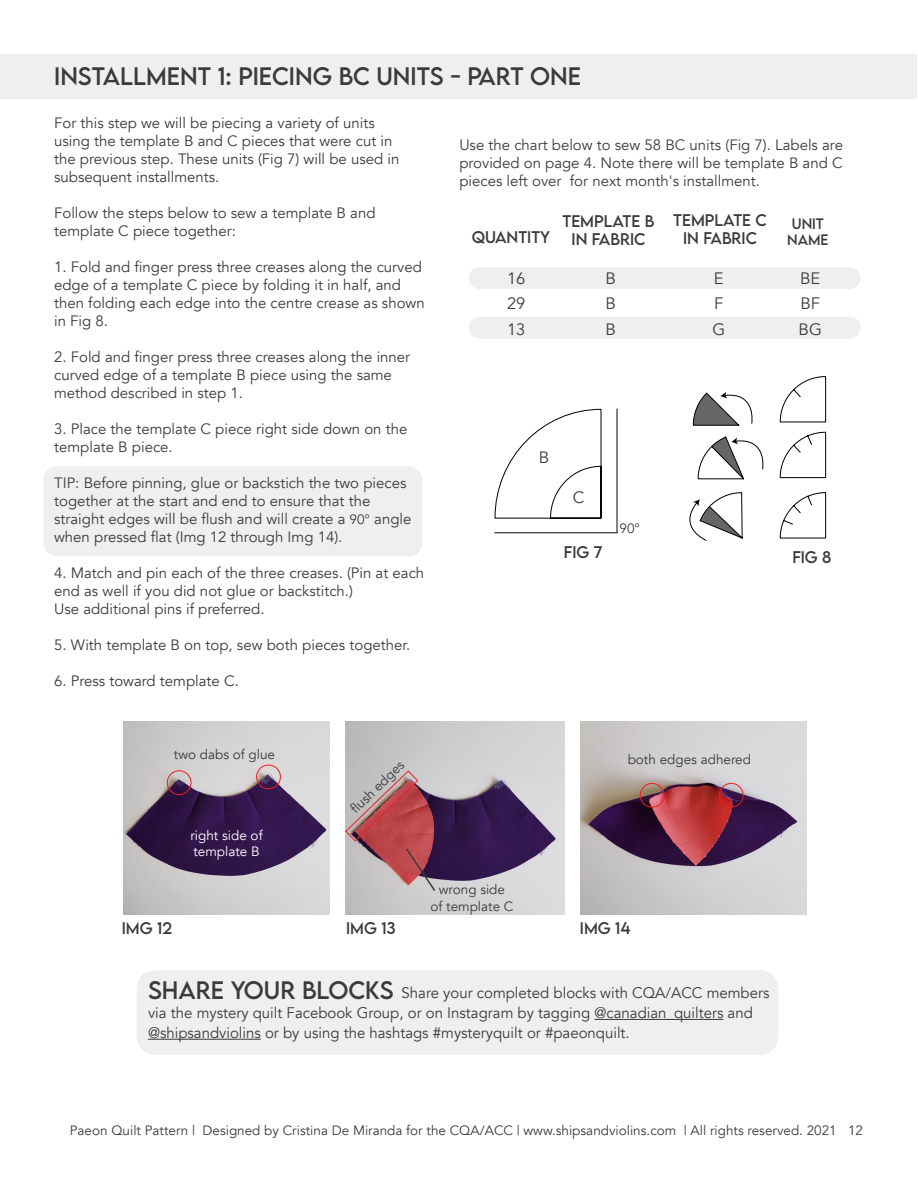
<style>
.page{position:relative;width:918px;height:1188px;background:#fff}
.page>*{position:absolute;margin:0;border:0;box-sizing:border-box;transform-origin:0 0}
.t1{font:22.5px "LEMONMILK";color:#3a3b3b}
.t2{font:16.5px "Avenir";color:#3a3b3b}
.t3{font:15.3px "Avenir";color:#3a3b3b}
.t4{font:15px/18px "Avenir";color:#3a3b3c}
.t5{font:15px/18px "Avenir";color:#3a3b3b;text-align:justify}
.t6{font:15px/18px "LEMONMILK";color:#3a3b3b}
.t7{font:13.5px "Avenir";color:#3a3b3b}
.t8{font:13.5px "Avenir";color:#3a3b3c}
.t9{font:13.5px "Avenir";color:#fff}
.t10{font:13.5px "LEMONMILK";color:#3a3b3b}
.s1{font-size:13.5px}
</style>
<div class="page">
<div style="left:43px;top:466px;width:380px;height:90px;background:#edeff0;border-radius:14px"></div>
<div style="left:1px;top:55px;width:916px;height:44px;background:#edeff0"></div>
<svg style="left:494px;top:409px;width:108px;height:110px"></svg>
<svg style="left:689px;top:376px;width:137px;height:165px"></svg>
<div style="left:469px;top:317px;width:392px;height:22px;background:#edeff0;border-radius:11px"></div>
<div style="left:469px;top:267px;width:392px;height:22px;background:#edeff0;border-radius:11px"></div>
<img style="left:123px;top:722px;width:207px;height:193px">
<img style="left:346px;top:722px;width:219px;height:193px">
<img style="left:580px;top:722px;width:226px;height:193px">
<div style="left:167px;top:770px;width:24px;height:25px;border:1px solid #ee1d23;border-radius:50%"></div>
<div style="left:256px;top:765px;width:25px;height:24px;border:1px solid #ee1d23;border-radius:50%"></div>
<svg style="left:345px;top:770px;width:92px;height:122px;background:#b57e82"></svg>
<div style="left:640px;top:783px;width:24px;height:25px;border:1px solid #ee1d23;border-radius:50%"></div>
<div style="left:719px;top:783px;width:25px;height:25px;border:1px solid #ee1d23;border-radius:50%"></div>
<hr style="left:495px;top:532px;width:122px;height:1px;background:#040503">
<hr style="left:617px;top:409px;width:1px;height:124px;background:#040503">
<div style="left:137px;top:970px;width:641px;height:85px;background:#edeff0;border-radius:18px"></div>
<hr style="left:595px;top:1019px;width:128px;height:1px;background:#3a3b3b">
<hr style="left:148px;top:1039px;width:113px;height:1px;background:#3a3b3b">
<p class="t1" style="left:54px;top:62px;width:22px">INST</p>
<p class="t1" style="left:103px;top:62px;width:34px">ALLMENT</p>
<p class="t1" style="left:218px;top:62px;width:330px">1: PIECING BC UN ITS - PART ONE</p>
<p class="t4" style="left:54px;top:114px;width:347px">For this step we will be piecing a variety of units using the template B and C pieces that were cut in the previous step. These units (Fig 7) will be used in subsequent installments.</p>
<p class="t4" style="left:54px;top:204px;width:323px">Follow the steps below to sew a template B and template C piece together:</p>
<p class="t4" style="left:54px;top:258px;width:372px">1. Fold and finger press three creases along the curved edge of a template C piece by folding it in half, and then folding each edge into the centre crease as shown in Fig 8.</p>
<p class="t4" style="left:54px;top:348px;width:358px">2. Fold and finger press three creases along the inner curved edge of a template B piece using the same method described in step 1.</p>
<p class="t4" style="left:54px;top:420px;width:355px">3. Place the template C piece right side down on the template B piece.</p>
<p class="t4" style="left:54px;top:474px;width:354px">TIP: Before pinning, glue or backstich the two pieces together at the start and end to ensure that the</p>
<p class="t4" style="left:54px;top:510px;width:359px">straight edges will be flush and will create a <span class="s1">90°</span> angle when pressed flat (Img 12 through Img 14).</p>
<p class="t4" style="left:54px;top:564px;width:372px">4. Match and pin each of the three creases. (Pin at each end as well if you did not glue or backstitch.)</p>
<p class="t4" style="left:54px;top:600px;width:212px">Use additional pins if preferred.</p>
<p class="t4" style="left:54px;top:636px;width:358px">5. With template B on top, sew both pieces together.</p>
<p class="t4" style="left:54px;top:672px;width:186px">6. Press toward template C.</p>
<p class="t5" style="left:459px;top:136px;width:385px">Use the chart below to sew 58 BC units (Fig 7). Labels are provided on page 4. Note there will be template B and C pieces left over for next month's installment.</p>
<p class="t6" style="left:673px;top:212px;width:11px">TEMPL</p>
<p class="t6" style="left:683px;top:212px;width:84px;text-indent:40px">ATE C<br>IN FABRIC</p>
<p class="t6" style="left:562px;top:212px;width:11px">TEMPL</p>
<p class="t6" style="left:612px;top:212px;width:42px">ATE B</p>
<p class="t6" style="left:572px;top:230px;width:75px">IN FABRIC</p>
<p class="t10" style="left:792px;top:215px;width:33px">UNIT</p>
<p class="t10" style="left:787px;top:231px;width:43px">NAME</p>
<p class="t6" style="left:472px;top:228px;width:70px">QUANTITY</p>
<p class="t2" style="left:507px;top:268px;width:20px">16</p>
<p class="t2" style="left:507px;top:294px;width:20px">29</p>
<p class="t2" style="left:507px;top:319px;width:20px">13</p>
<p class="t2" style="left:606px;top:268px;width:12px">B</p>
<p class="t2" style="left:606px;top:294px;width:12px">B</p>
<p class="t2" style="left:606px;top:319px;width:12px">B</p>
<p class="t2" style="left:714px;top:268px;width:11px">E</p>
<p class="t2" style="left:714px;top:294px;width:11px">F</p>
<p class="t2" style="left:712px;top:319px;width:14px">G</p>
<p class="t2" style="left:800px;top:268px;width:22px">BE</p>
<p class="t2" style="left:800px;top:294px;width:21px">BF</p>
<p class="t2" style="left:799px;top:319px;width:25px">BG</p>
<p class="t2" style="left:539px;top:448px;width:12px">B</p>
<p class="t2" style="left:573px;top:487px;width:13px">C</p>
<p class="t8" style="left:620px;top:520px;width:22px">90°</p>
<p class="t6" style="left:564px;top:543px;width:40px">FIG 7</p>
<p class="t6" style="left:792px;top:548px;width:41px">FIG 8</p>
<p class="t8" style="left:174px;top:746px;width:103px">two dabs of glue</p>
<p class="t9" style="left:190px;top:827px;width:74px">right side of</p>
<p class="t9" style="left:193px;top:843px;width:68px">template B</p>
<p class="t6" style="left:122px;top:919px;width:52px">IMG 12</p>
<p class="t8" style="left:347px;top:805px;width:71px;rotate:-44deg">fl ush edges</p>
<p class="t8" style="left:439px;top:882px;width:68px">wrong side</p>
<p class="t8" style="left:430px;top:898px;width:84px">of template C</p>
<p class="t8" style="left:628px;top:752px;width:125px">both edges adhered</p>
<p class="t6" style="left:346px;top:919px;width:51px">IMG 13</p>
<p class="t6" style="left:580px;top:919px;width:52px">IMG 14</p>
<p class="t1" style="left:148px;top:976px;width:100px">SHARE YOUR</p>
<p class="t1" style="left:302px;top:976px;width:16px">BLO</p>
<p class="t1" style="left:349px;top:976px;width:45px">CKS</p>
<p class="t3" style="left:402px;top:984px;width:369px">Share your completed blocks with CQA/ACC members</p>
<p class="t3" style="left:148px;top:1004px;width:606px">via the mystery quilt Facebook Group, or on Instagram by tagging @canadian_quilters and</p>
<p class="t3" style="left:148px;top:1024px;width:483px">@shipsandviolins or by using the hashtags #mysteryquilt or #paeonquilt.</p>
<p class="t7" style="left:70px;top:1122px;width:795px">Paeon Quilt Pattern | Designed by Cristina De Miranda for the CQA/ACC | www.shipsandviolins.com | All rights reserved. 2021 12</p>
</div>
